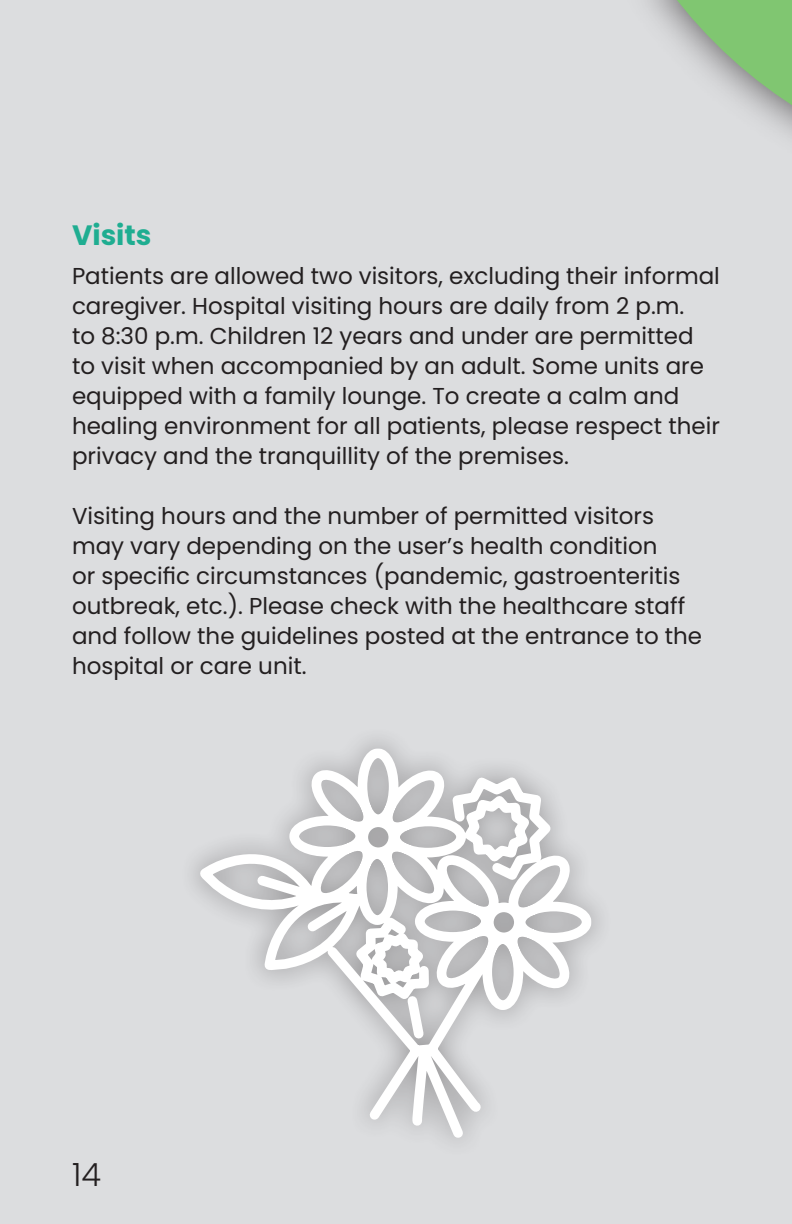
<style>
.page{position:relative;width:792px;height:1224px;background:#dcdddf}
.page>*{position:absolute;margin:0;border:0;box-sizing:border-box;transform-origin:0 0}
.t1{font:300 32px "Poppins";color:#231f20}
.t2{font:700 28px "Poppins";color:#1fad91}
.t3{font:23px/30px "Poppins";color:#231f20}
</style>
<div class="page">
<svg style="left:647px;top:0;width:145px;height:136px"></svg>
<svg style="left:200px;top:747px;width:392px;height:392px"></svg>
<p class="t2" style="left:72px;top:219px;width:81px">Visits</p>
<p class="t3" style="left:72px;top:261px;width:650px">Patients are allowed two visitors, excluding their informal caregiver. Hospital visiting hours are daily from 2 p.m.<br>to 8:30 p.m. Children 12 years and under are permitted to visit when accompanied by an adult. Some units are equipped with a family lounge. To create a calm and healing environment for all patients, please respect their privacy and the tranquillity of the premises.</p>
<p class="t3" style="left:72px;top:501px;width:632px">Visiting hours and the number of permitted visitors may vary depending on the user’s health condition<br>or specific circumstances (pandemic, gastroenteritis outbreak, etc.). Please check with the healthcare staff and follow the guidelines posted at the entrance to the hospital or care unit.</p>
<h1 class="t1" style="left:72px;top:1156px;width:30px">14</h1>
</div>
